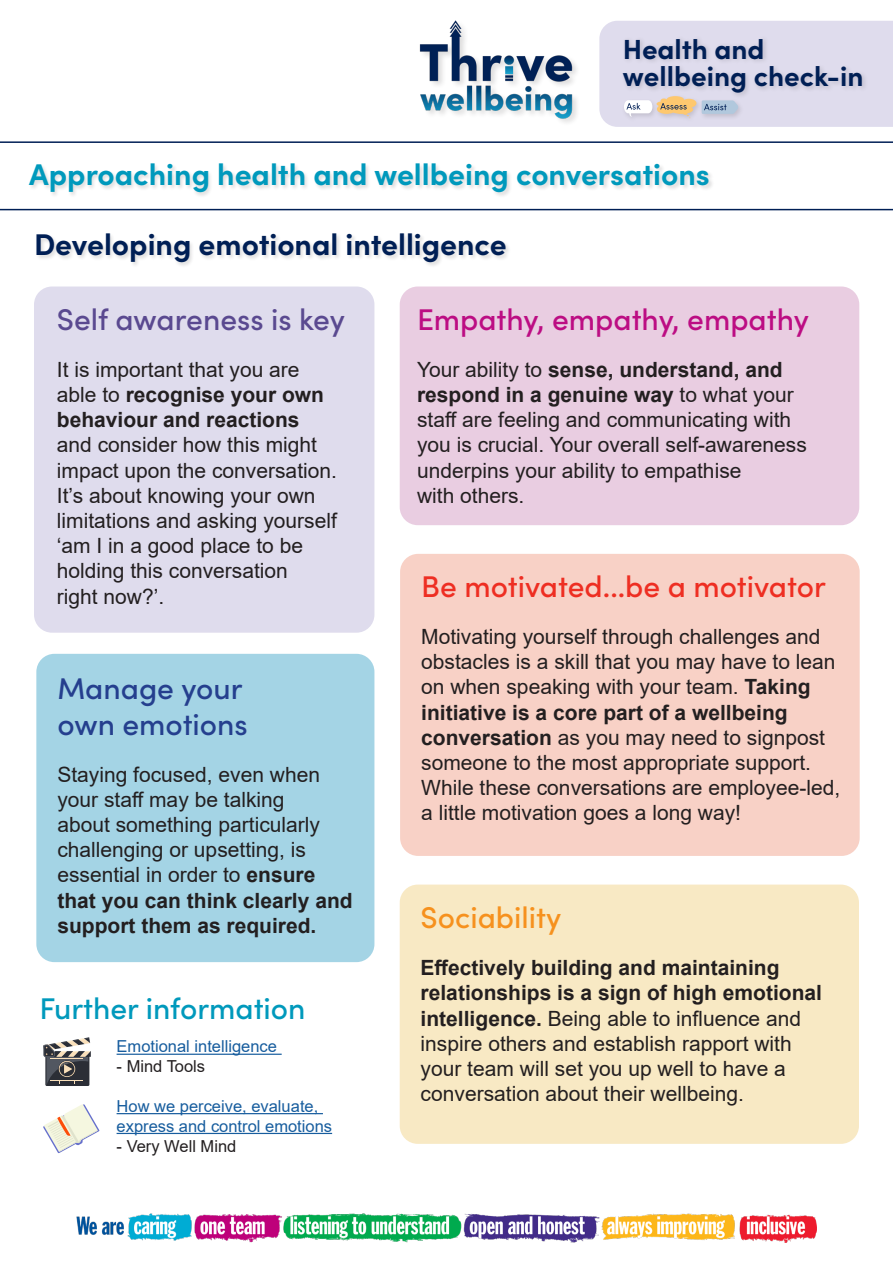
<style>
.page{position:relative;width:893px;height:1263px;background:#fff}
.page>*{position:absolute;margin:0;border:0;box-sizing:border-box;transform-origin:0 0}
.t1{font:700 30px "Sofia Pro";color:#0099bc}
.t2{font:700 30px "Sofia Pro";color:#001f55}
.t3{font:500 30px "Sofia Pro";color:#ee2e22}
.t4{font:500 30px "Sofia Pro";color:#bc0d83}
.t5{font:500 30px "Sofia Pro";color:#253f8e}
.t6{font:500 30px "Sofia Pro";color:#0099bc}
.t7{font:500 30px "Sofia Pro";color:#5a4990}
.t8{font:500 30px "Sofia Pro";color:#f6911e}
.t9{font:700 27.6px/27.6px "Sofia Pro";color:#001f55}
.t10{font:21px/25.2px "Arial";color:#231f20}
.t11{font:16.5px/19.8px "Arial";color:#175d9e}
.t12{font:16.5px "Arial";color:#231f20}
.s1{font-weight:700}
</style>
<div class="page">
<svg style="left:0;top:141px;width:893px;height:69px"></svg>
<img style="left:77px;top:1214px;width:739px;height:29px">
<svg style="left:599px;top:21px;width:294px;height:106px;background:#dbd8e6"></svg>
<div style="left:419px;top:20px;width:161px;height:107px;background:#231f20;opacity:.15"></div>
<img style="left:419px;top:20px;width:156px;height:107px">
<div style="left:36px;top:233px;width:476px;height:35px;background:#231f20;opacity:.15"></div>
<hr style="left:117px;top:1054px;width:165px;height:1px;background:#175d9e">
<hr style="left:117px;top:1113px;width:206px;height:1px;background:#175d9e">
<hr style="left:117px;top:1133px;width:215px;height:1px;background:#175d9e">
<svg style="left:43px;top:1104px;width:57px;height:49px"></svg>
<div style="left:45px;top:1056px;width:44px;height:30px;background:#2b2e36"></div>
<svg style="left:43px;top:1037px;width:48px;height:48px"></svg>
<div style="left:34px;top:286px;width:340px;height:347px;background:#dfdced;border-radius:18px"></div>
<div style="left:400px;top:286px;width:459px;height:239px;background:#e9cde1;border-radius:18px"></div>
<div style="left:36px;top:654px;width:338px;height:308px;background:#a4d4e5;border-radius:18px"></div>
<div style="left:400px;top:554px;width:460px;height:302px;background:#f8d1c6;border-radius:18px"></div>
<div style="left:400px;top:884px;width:459px;height:260px;background:#f8e9c4;border-radius:18px"></div>
<div style="left:29px;top:163px;width:685px;height:36px;background:#231f20;opacity:.15"></div>
<h2 class="t9" style="left:623px;top:33px;width:242px">Health and wellbeing check-in</h2>
<p class="t1" style="left:29px;top:152px;width:682px">Approaching health and wellbeing conversations</p>
<p class="t2" style="left:34px;top:222px;width:474px">Developing emotional intelligence</p>
<p class="t7" style="left:57px;top:297px;width:289px">Self awareness is key</p>
<p class="t10" style="left:57px;top:357px;width:282px">It is important that you are able to <span class="s1">recognise your own behaviour and reactions </span>and consider how this might impact upon the conversation.<br>It’s about knowing your own limitations and asking yourself ‘am I in a good place to be holding this conversation</p>
<p class="t10" style="left:57px;top:583px;width:109px">right now?’.</p>
<p class="t5" style="left:57px;top:666px;width:187px">Manage your</p>
<p class="t5" style="left:57px;top:702px;width:192px">own emotions</p>
<p class="t10" style="left:57px;top:761px;width:297px">Staying focused, even when your staff may be talking<br>about something particularly challenging or upsetting, is essential in order to <span class="s1">ensure that you can think clearly and support them as required.</span></p>
<p class="t6" style="left:39px;top:986px;width:268px">Further information</p>
<p class="t11" style="left:117px;top:1037px;width:162px">Emotional intelligence</p>
<p class="t12" style="left:117px;top:1055px;width:90px">- Mind Tools</p>
<p class="t11" style="left:117px;top:1096px;width:217px">How we perceive, evaluate, express and control emotions</p>
<p class="t12" style="left:117px;top:1134px;width:121px">- Very Well Mind</p>
<p class="t4" style="left:417px;top:297px;width:393px">Empathy, empathy, empathy</p>
<p class="t10" style="left:417px;top:357px;width:391px">Your ability to <span class="s1">sense, understand, and respond in a genuine way</span> to what your staff are feeling and communicating with you is crucial. Your overall self-awareness underpins your ability to empathise</p>
<p class="t10" style="left:417px;top:483px;width:109px">with others.</p>
<p class="t3" style="left:421px;top:564px;width:406px">Be motivated...be a motivator</p>
<p class="t10" style="left:421px;top:624px;width:420px">Motivating yourself through challenges and obstacles is a skill that you may have to lean on when speaking with your team. <span class="s1">Taking initiative is a core part of a wellbeing conversation</span> as you may need to signpost someone to the most appropriate support.<br>While these conversations are employee-led, a little motivation goes a long way!</p>
<p class="t8" style="left:421px;top:896px;width:142px">Sociability</p>
<p class="t10" style="left:421px;top:955px;width:403px"><span class="s1">Effectively building and maintaining relationships is a sign of high emotional intelligence.</span> Being able to influence and inspire others and establish rapport with your team will set you up well to have a conversation about their wellbeing.</p>
</div>
